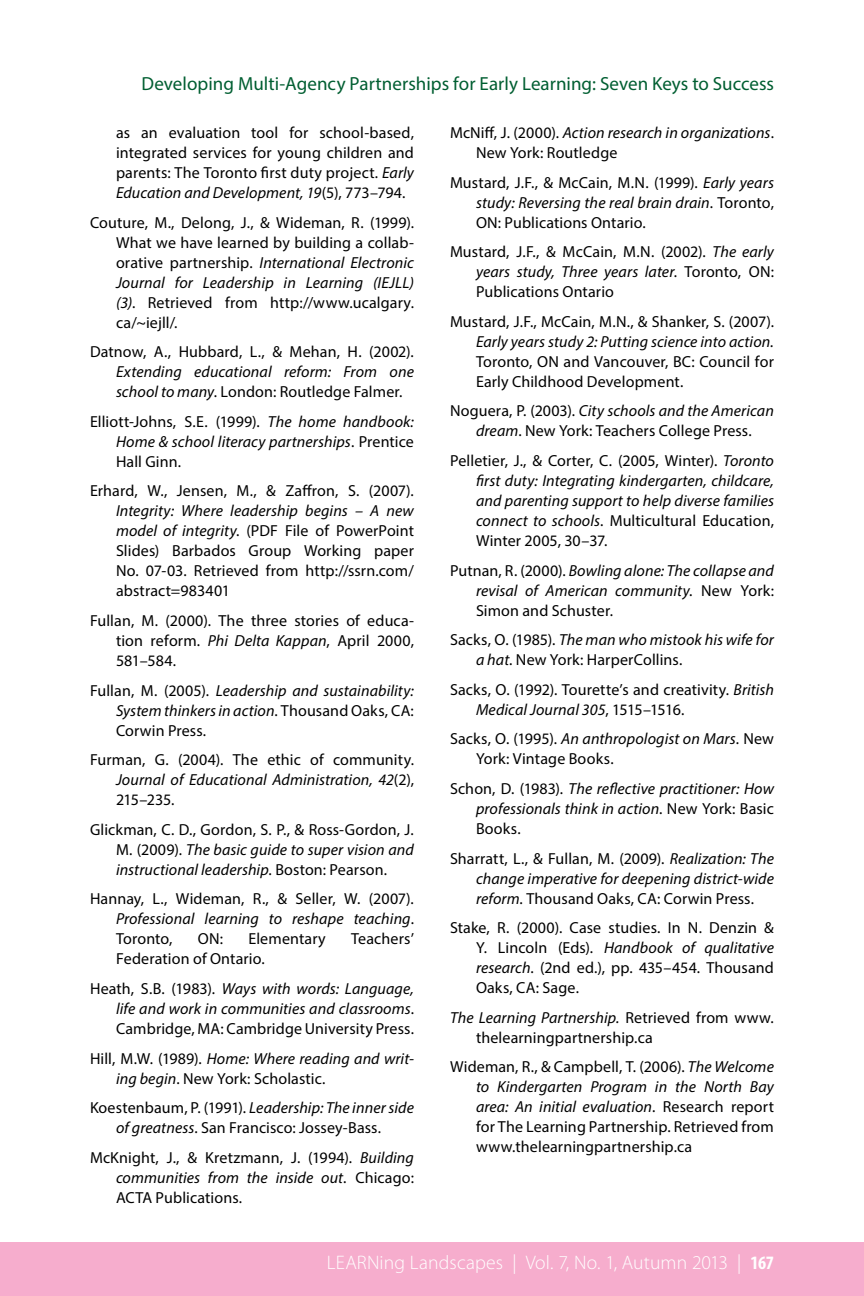
<style>
.page{position:relative;width:864px;height:1296px;background:#fff}
.page>*{position:absolute;margin:0;border:0;box-sizing:border-box;transform-origin:0 0}
.t1{font:300 19.6px "Myriad Pro";letter-spacing:.005em;color:#fff}
.t2{font:19px "Myriad Pro";color:#005e31}
.t3{font:16px/20px "Myriad Pro";letter-spacing:.01em;color:#000;text-align:justify}
.t4{font:italic 16px/20px "Myriad Pro";letter-spacing:.005em;color:#000;text-align:justify}
.s1{font-style:italic}
.s2{font-style:normal}
.s3{font-weight:700;font-stretch:condensed;font-size:19px}
</style>
<div class="page">
<div style="left:0;top:1242px;width:864px;height:54px;background:#f6adcd"></div>
<p class="t2" style="left:142px;top:72px;width:634px">Developing Multi-Agency Partnerships for Early Learning: Seven Keys to Success</p>
<p class="t3" style="left:116px;top:122px;width:300px">as an evaluation tool for school-based, integrated services for young children and parents: The Toronto first duty project. <span class="s1">Early Education and Development, 19</span>(5), 773–794.</p>
<p class="t3" style="left:116px;top:212px;width:300px;text-indent:-26px">Couture, M., Delong, J., &amp; Wideman, R. (1999).<br>What we have learned by building a collab&shy;orative partnership. <span class="s1">International Electronic Journal for Leadership in Learning (IEJLL) (3)</span>. Retrieved from http://www.ucalgary. ca/~iejll/.</p>
<p class="t3" style="left:90px;top:342px;width:325px">Datnow, A., Hubbard, L., &amp; Mehan, H. (2002).</p>
<p class="t4" style="left:116px;top:362px;width:299px">Extending educational reform: From one school to many<span class="s2">. London: Routledge Falmer.</span></p>
<p class="t4" style="left:116px;top:411px;width:300px;text-indent:-26px"><span class="s2">Elliott-Johns, S.E. (1999).</span> The home handbook:<br>Home &amp; school literacy partnerships<span class="s2">. Prentice Hall Ginn.</span></p>
<p class="t3" style="left:90px;top:481px;width:325px">Erhard, W., Jensen, M., &amp; Zaffron, S. (2007).</p>
<p class="t3" style="left:116px;top:501px;width:299px"><span class="s1">Integrity: Where leadership begins – A new model of integrity</span>. (PDF File of PowerPoint Slides) Barbados Group Working paper No. 07-03. Retrieved from http://ssrn.com/ abstract=983401</p>
<p class="t3" style="left:116px;top:610px;width:299px;text-indent:-26px">Fullan, M. (2000). The three stories of educa&shy;tion reform. <span class="s1">Phi Delta Kappan</span>, April 2000, 581–584.</p>
<p class="t4" style="left:116px;top:680px;width:300px;text-indent:-26px"><span class="s2">Fullan, M. (2005).</span> Leadership and sustainability:<br>System thinkers in action<span class="s2">. Thousand Oaks, CA:<br>Corwin Press.</span></p>
<p class="t3" style="left:116px;top:750px;width:300px;text-indent:-26px">Furman, G. (2004). The ethic of community.<br><span class="s1">Journal of Educational Administration, 42</span>(2), 215–235.</p>
<p class="t3" style="left:116px;top:819px;width:299px;text-indent:-26px">Glickman, C. D., Gordon, S. P., &amp; Ross-Gordon, J.<br>M. (2009). <span class="s1">The basic guide to super vision and instructional leadership</span>. Boston: Pearson.</p>
<p class="t3" style="left:116px;top:889px;width:299px;text-indent:-26px">Hannay, L., Wideman, R., &amp; Seller, W. (2007).<br><span class="s1">Professional learning to reshape teaching</span>.<br>Toronto,</p>
<p class="t3" style="left:476px;top:122px;width:299px;text-indent:-26px">McNiff, J. (2000). <span class="s1">Action research in organizations</span>.<br>New York: Routledge</p>
<p class="t3" style="left:476px;top:172px;width:300px;text-indent:-26px">Mustard, J.F., &amp; McCain, M.N. (1999). <span class="s1">Early years study: Reversing the real brain drain</span>. Toronto, ON: Publications Ontario.</p>
<p class="t3" style="left:476px;top:242px;width:299px;text-indent:-26px">Mustard, J.F., &amp; McCain, M.N. (2002). <span class="s1">The early years study, Three years later</span>. Toronto, ON:<br>Publications Ontario</p>
<p class="t3" style="left:450px;top:311px;width:326px">Mustard, J.F., McCain, M.N., &amp; Shanker, S. (2007).</p>
<p class="t4" style="left:476px;top:331px;width:299px">Early years study 2: Putting science into action.</p>
<p class="t3" style="left:476px;top:351px;width:299px">Toronto, ON and Vancouver, BC: Council for<br>Early Childhood Development.</p>
<p class="t3" style="left:450px;top:401px;width:325px;text-align:center">Noguera, P. (2003). <span class="s1">City schools and the American dream</span>. New York: Teachers College Press.</p>
<p class="t4" style="left:476px;top:450px;width:300px;text-indent:-26px"><span class="s2">Pelletier, J., &amp; Corter, C. (2005, Winter).</span> Toronto first duty: Integrating kindergarten, childcare, and parenting support to help diverse families connect to schools<span class="s2">. Multicultural Education, Winter 2005, 30–37.</span></p>
<p class="t4" style="left:476px;top:560px;width:300px;text-indent:-26px"><span class="s2">Putnan, R. (2000).</span> Bowling alone: The collapse and revisal of American community<span class="s2">. New York:<br>Simon and Schuster.</span></p>
<p class="t3" style="left:476px;top:630px;width:299px;text-indent:-26px">Sacks, O. (1985). <span class="s1">The man who mistook his wife for a hat</span>. New York: HarperCollins.</p>
<p class="t3" style="left:476px;top:679px;width:299px;text-indent:-26px">Sacks, O. (1992). Tourette’s and creativity. <span class="s1">British<br>Medical Journal 305</span>, 1515–1516.</p>
<p class="t3" style="left:476px;top:729px;width:300px;text-indent:-26px">Sacks, O. (1995). <span class="s1">An anthropologist on Mars</span>. New<br>York: Vintage Books.</p>
<p class="t4" style="left:476px;top:778px;width:299px;text-indent:-26px"><span class="s2">Schon, D. (1983).</span> The reflective practitioner: How professionals think in action<span class="s2">. New York: Basic Books.</span></p>
<p class="t4" style="left:476px;top:848px;width:299px;text-indent:-26px"><span class="s2">Sharratt, L., &amp; Fullan, M. (2009).</span> Realization: The change imperative for deepening district-wide reform<span class="s2">. Thousand Oaks, CA: Corwin Press.</span></p>
<p class="t3" style="left:476px;top:918px;width:299px;text-indent:-26px">Stake, R. (2000). Case studies. In N. Denzin &amp; Y. Lincoln (Eds). <span class="s1">Handbook of qualitative research</span>. (2nd ed.), pp. 435–454. Thousand Oaks, CA: Sage.</p>
<p class="t3" style="left:476px;top:1007px;width:299px;text-indent:-26px"><span class="s1">The Learning Partnership.</span> Retrieved from www. thelearningpartnership.ca</p>
<p class="t3" style="left:476px;top:1057px;width:299px;text-indent:-26px">Wideman, R., &amp; Campbell, T. (2006). <span class="s1">The Welcome to Kindergarten Program in the North Bay area: An initial evaluation</span>. Research report for The Learning Partnership. Retrieved from www.thelearningpartnership.ca</p>
<p class="t3" style="left:198px;top:929px;width:27px">ON:</p>
<p class="t3" style="left:248px;top:929px;width:79px">Elementary</p>
<p class="t3" style="left:351px;top:929px;width:64px">Teachers’</p>
<p class="t3" style="left:90px;top:944px;width:325px;line-height:29.6px;text-indent:26px">Federation of Ontario.<br>Heath, S.B. (1983). <span class="s1">Ways with words: Language,</span></p>
<p class="t3" style="left:116px;top:998px;width:299px"><span class="s1">life and work in communities and classrooms</span>.<br>Cambridge, MA: Cambridge University Press.</p>
<p class="t3" style="left:116px;top:1048px;width:299px;text-indent:-26px">Hill, M.W. (1989). <span class="s1">Home: Where reading and writ&shy;ing begin</span>. New York: Scholastic.</p>
<p class="t3" style="left:90px;top:1098px;width:325px;text-align:center">Koestenbaum, P. (1991). <span class="s1">Leadership: The inner side of greatness</span>. San Francisco: Jossey-Bass.</p>
<p class="t3" style="left:116px;top:1147px;width:299px;text-indent:-26px">McKnight, J., &amp; Kretzmann, J. (1994). <span class="s1">Building communities from the inside out</span>. Chicago:<br>ACTA Publications.</p>
<p class="t1" style="left:327px;top:1252px;width:449px">LEARNing Landscapes | Vol. 7, No. 1, Autumn 2013 | <span class="s3">167</span></p>
</div>
